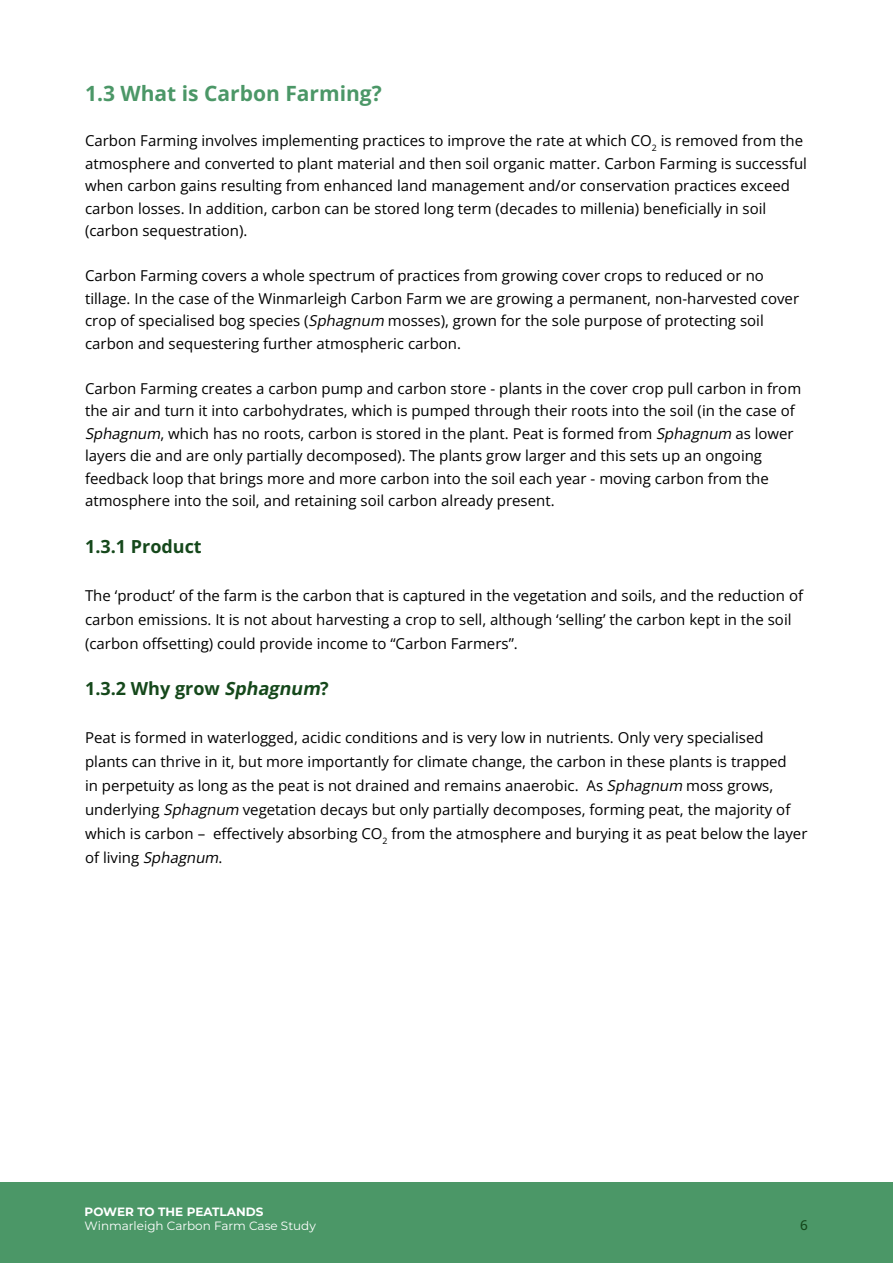
<style>
.page{position:relative;width:893px;height:1263px;background:#fff}
.page>*{position:absolute;margin:0;border:0;box-sizing:border-box;transform-origin:0 0}
.t1{font:700 21px "Open Sans";color:#4b9767}
.t2{font:700 18px "Open Sans";color:#15481b}
.t3{font:15px/22.5px "Open Sans";color:#000}
.t4{font:500 13.5px "Open Sans";color:#15481b}
.t5{font:12px "Montserrat";color:#fff}
.t6{font:700 12px "Montserrat";color:#fff}
.s1{font-style:italic}
</style>
<div class="page">
<div style="left:0;top:1182px;width:893px;height:81px;background:#4b9767"></div>
<hr style="left:892px;top:0;width:1px;height:1263px;background:#89b747">
<h1 class="t1" style="left:85px;top:79px;width:298px">1.3 What is Carbon Farming?</h1>
<p class="t3" style="left:85px;top:129px;width:723px">Carbon Farming involves implementing practices to improve the rate at which CO<sub>2</sub> is removed from the atmosphere and converted to plant material and then soil organic matter. Carbon Farming is successful when carbon gains resulting from enhanced land management and/or conservation practices exceed carbon losses. In addition, carbon can be stored long term (decades to millenia) beneficially in soil (carbon sequestration).</p>
<p class="t3" style="left:85px;top:264px;width:716px">Carbon Farming covers a whole spectrum of practices from growing cover crops to reduced or no tillage. In the case of the Winmarleigh Carbon Farm we are growing a permanent, non-harvested cover crop of specialised bog species (<span class="s1">Sphagnum</span> mosses), grown for the sole purpose of protecting soil carbon and sequestering further atmospheric carbon.</p>
<p class="t3" style="left:85px;top:377px;width:718px">Carbon Farming creates a carbon pump and carbon store - plants in the cover crop pull carbon in from the air and turn it into carbohydrates, which is pumped through their roots into the soil (in the case of <span class="s1">Sphagnum</span>, which has no roots, carbon is stored in the plant. Peat is formed from <span class="s1">Sphagnum</span> as lower layers die and are only partially decomposed). The plants grow larger and this sets up an ongoing feedback loop that brings more and more carbon into the soil each year - moving carbon from the atmosphere into the soil, and retaining soil carbon already present.</p>
<p class="t2" style="left:85px;top:533px;width:118px">1.3.1 Product</p>
<p class="t3" style="left:85px;top:583px;width:720px;line-height:24px">The ‘product’ of the farm is the carbon that is captured in the vegetation and soils, and the reduction of carbon emissions. It is not about harvesting a crop to sell, although ‘selling’ the carbon kept in the soil (carbon offsetting) could provide income to “Carbon Farmers”.</p>
<p class="t2" style="left:85px;top:676px;width:245px">1.3.2 Why grow <span class="s1">Sphagnum</span>?</p>
<p class="t3" style="left:85px;top:725px;width:724px;line-height:24px">Peat is formed in waterlogged, acidic conditions and is very low in nutrients. Only very specialised plants can thrive in it, but more importantly for climate change, the carbon in these plants is trapped<br>in perpetuity as long as the peat is not drained and remains anaerobic. As <span class="s1">Sphagnum</span> moss grows, underlying <span class="s1">Sphagnum</span> vegetation decays but only partially decomposes, forming peat, the majority of which is carbon – effectively absorbing CO<sub>2</sub> from the atmosphere and burying it as peat below the layer of l ivi ng <span class="s1">Sphagnum</span>.</p>
<p class="t6" style="left:85px;top:1203px;width:180px">POWER TO THE PEATLANDS</p>
<p class="t5" style="left:85px;top:1218px;width:233px">Winmarleigh Carbon Farm Case Study</p>
<p class="t4" style="left:800px;top:1215px;width:9px">6</p>
</div>
